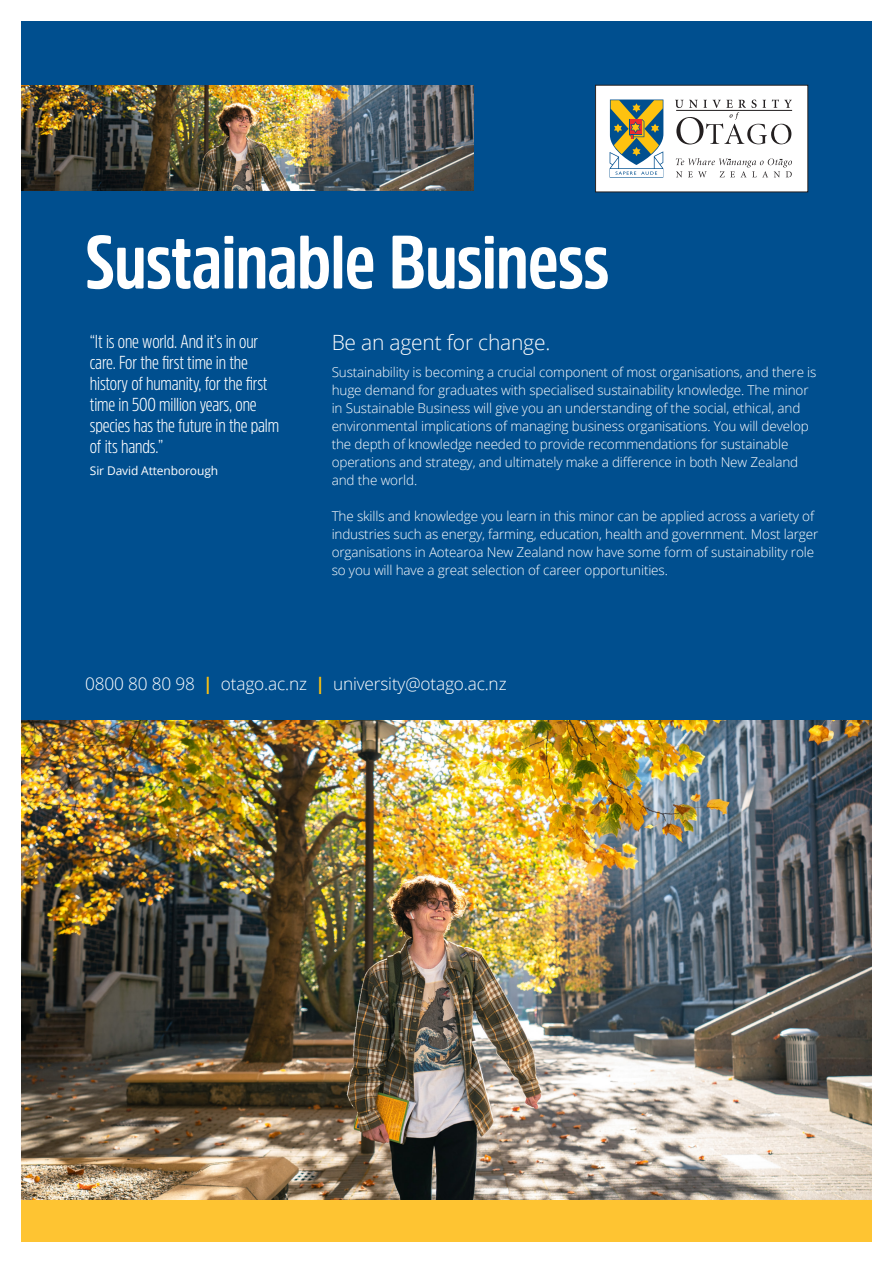
<style>
.page{position:relative;width:893px;height:1263px;background:#fff}
.page>*{position:absolute;margin:0;border:0;box-sizing:border-box;transform-origin:0 0}
.Topic_header{font:700 75px "Amsi Pro Cond";letter-spacing:-.005em;color:#fff}
.New_Intro{font:300 21px "Open Sans";letter-spacing:-.01em;color:#fff}
.New_Quote{font:300 18.75px/21px "Amsi Pro Cond";letter-spacing:-.01em;color:#fff}
.t1{font:300 17.25px "Open Sans";letter-spacing:-.01em;color:#fff}
.New_Intro-2{font:300 13.5px/18px "Open Sans";letter-spacing:-.01em;color:#fff}
.New_Quote-2{font:12px "Open Sans";letter-spacing:-.01em;color:#fff}
.s1{font-weight:700;color:#fec210}
</style>
<div class="page">
<div style="left:21px;top:21px;width:851px;height:700px;background:#004f8f"></div>
<div style="left:596px;top:85px;width:212px;height:107px;background:#fff"></div>
<svg style="left:675px;top:99px;width:117px;height:45px"></svg>
<hr style="left:676px;top:110px;width:116px;height:1px;background:#231f20">
<svg style="left:610px;top:100px;width:53px;height:78px"></svg>
<svg style="left:676px;top:158px;width:116px;height:19px"></svg>
<div style="left:21px;top:1199px;width:851px;height:43px;background:#fec432"></div>
<img style="left:21px;top:85px;width:452px;height:106px">
<img style="left:21px;top:721px;width:851px;height:478px">
<p class="Topic_header" style="left:85px;top:211px;width:526px">Sustainable Business</p>
<p class="New_Quote" style="left:90px;top:331px;width:191px">“It is one world. And it’s in our care. For the first time in the history of humanity, for the first time in 500 million years, one species has the future in the palm of its hands.”</p>
<p class="New_Quote-2" style="left:90px;top:463px;width:130px">Sir David Attenborough</p>
<p class="New_Intro" style="left:332px;top:328px;width:220px">Be an agent for change.</p>
<p class="New_Intro-2" style="left:332px;top:363px;width:486px">Sustainability is becoming a crucial component of most organisations, and there is huge demand for graduates with specialised sustainability knowledge. The minor in Sustainable Business will give you an understanding of the social, ethical, and environmental implications of managing business organisations. You will develop the depth of knowledge needed to provide recommendations for sustainable operations and strategy, and ultimately make a difference in both New Zealand and the world.</p>
<p class="New_Intro-2" style="left:332px;top:507px;width:488px">The skills and knowledge you learn in this minor can be applied across a variety of industries such as energy, farming, education, health and government. Most larger organisations in Aotearoa New Zealand now have some form of sustainability role so you will have a great selection of career opportunities.</p>
<p class="t1" style="left:85px;top:672px;width:423px">0800 80 80 98 <span class="s1">|</span> otago.ac.nz <span class="s1">|</span> university@otago.ac.nz</p>
</div>
